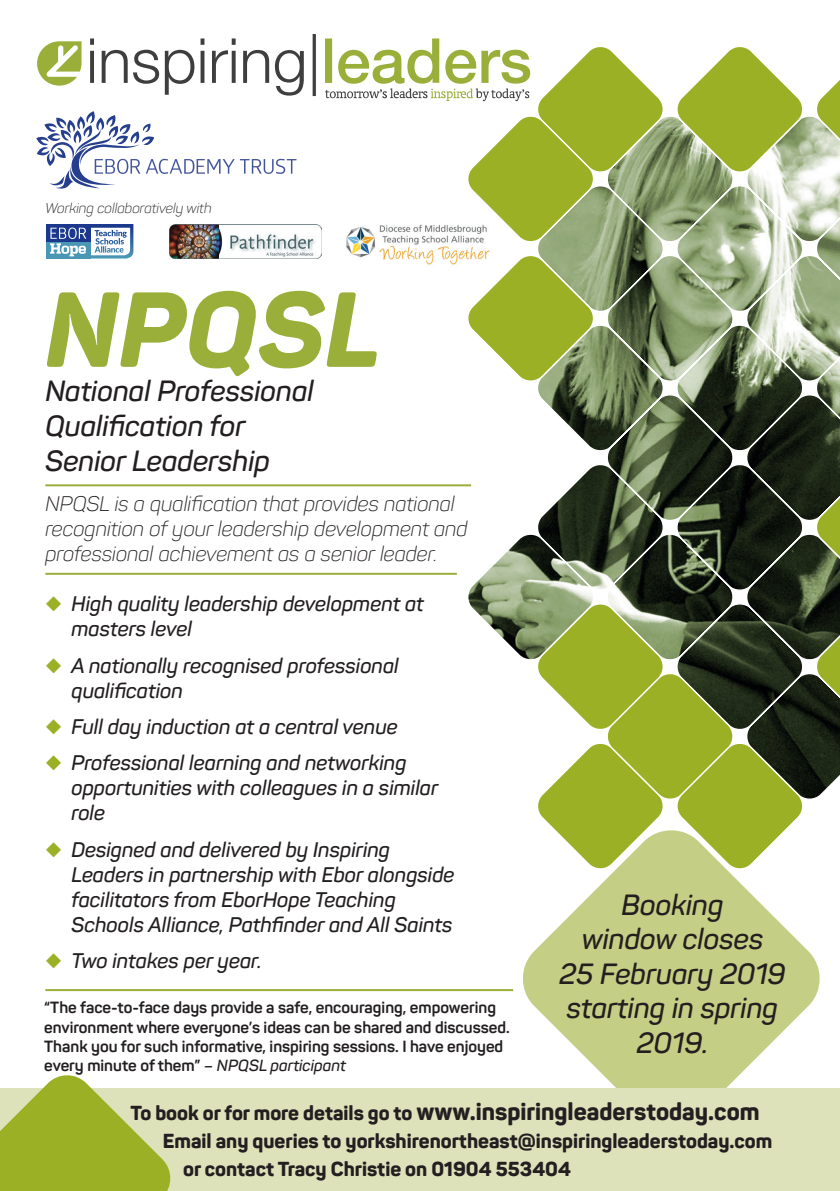
<style>
.page{position:relative;width:840px;height:1191px;background:#fff}
.page>*{position:absolute;margin:0;border:0;box-sizing:border-box;transform-origin:0 0}
.t1{font:italic 800 104.8px "Panton";color:#9aaf3a}
.t2{font:italic 600 28.8px/34.6px "Panton";color:#231f20}
.t3{font:800 24px "Panton";color:#231f20}
.t4{font:italic 600 20.8px/25px "Panton";color:#231f20}
.t5{font:italic 300 20.8px/25px "Panton";color:#231f20}
.t6{font:800 20px/28px "Panton";color:#231f20}
.t7{font:700 16px/19.2px "Panton";color:#231f20}
.t8{font:italic 300 14px "Panton";color:#231f20}
.s1{color:#9bb024}
.s2{font-weight:600;font-style:italic}
.s3{font-size:20px}
</style>
<div class="page">
<svg style="left:523px;top:872px;width:297px;height:215px;fill:#c4ce84"></svg>
<div style="left:0;top:1087px;width:839px;height:104px;background:#dde2bb"></div>
<svg style="left:90px;top:34px;width:226px;height:62px"></svg>
<svg style="left:37px;top:41px;width:44px;height:45px"></svg>
<svg style="left:36px;top:111px;width:260px;height:78px"></svg>
<img style="left:169px;top:225px;width:152px;height:33px">
<img style="left:346px;top:245px;width:118px;height:20px">
<hr style="left:45px;top:484px;width:426px;height:2px;background:#9aaf3a">
<hr style="left:45px;top:989px;width:468px;height:2px;background:#9aaf3a">
<hr style="left:45px;top:573px;width:411px;height:2px;background:#9aaf3a">
<svg style="left:0;top:1075px;width:173px;height:116px"></svg>
<svg style="left:464px;top:116px;width:375px;height:683px"></svg>
<svg style="left:325px;top:38px;width:341px;height:207px"></svg>
<svg style="left:464px;top:252px;width:132px;height:133px"></svg>
<svg style="left:673px;top:47px;width:132px;height:129px"></svg>
<svg style="left:812px;top:81px;width:27px;height:95px"></svg>
<svg style="left:812px;top:461px;width:27px;height:133px;background:#546132"></svg>
<svg style="left:812px;top:600px;width:27px;height:133px;background:#404a23"></svg>
<svg style="left:533px;top:600px;width:272px;height:272px"></svg>
<div style="left:46px;top:241px;width:45px;height:17px;background:#4997b5"></div>
<div style="left:46px;top:224px;width:45px;height:17px;background:#1b388c"></div>
<svg style="left:50px;top:224px;width:83px;height:34px"></svg>
<p class="t8" style="left:45px;top:200px;width:168px">Working collaboratively with</p>
<h1 class="t1" style="left:45px;top:263px;width:337px">NPQSL</h1>
<h2 class="t2" style="left:45px;top:374px;width:270px">National Professional<br>Qualification for<br>Senior Leadership</h2>
<p class="t5" style="left:45px;top:491px;width:423px">NPQSL is a qualification that provides national recognition of your leadership development and professional achievement as a senior leader.</p>
<p class="t4" style="left:71px;top:591px;width:354px;text-indent:-26px"><span class="s1">◆</span> High quality leadership development at masters level</p>
<p class="t4" style="left:71px;top:652px;width:329px;text-indent:-26px"><span class="s1">◆</span> A nationally recognised professional qualification</p>
<p class="t4" style="left:45px;top:714px;width:354px"><span class="s1">◆</span> Full day induction at a central venue</p>
<p class="t4" style="left:71px;top:750px;width:368px;text-indent:-26px"><span class="s1">◆</span> Professional learning and networking opportunities with colleagues in a similar role</p>
<p class="t4" style="left:71px;top:836px;width:384px;text-indent:-26px"><span class="s1">◆</span> Designed and delivered by Inspiring Leaders in partnership with Ebor alongside facilitators from EborHope Teaching Schools Alliance, Pathfinder and All Saints</p>
<p class="t4" style="left:45px;top:948px;width:218px"><span class="s1">◆</span> Two intakes per year.</p>
<h2 class="t2" style="left:559px;top:887px;width:228px;text-align:center">Booking<br>window closes<br>25 February 2019 starting in spring<br>2019.</h2>
<p class="t7" style="left:44px;top:998px;width:467px">“The face-to-face days provide a safe, encouraging, empowering environment where everyone’s ideas can be shared and discussed.<br>Thank you for such informative, inspiring sessions. I have enjoyed every minute of them” <span class="s2">– NPQSL participant</span></p>
<p class="t3" style="left:130px;top:1096px;width:630px"><span class="s3">To book or for more details go to</span> www.inspiringleaderstoday.com</p>
<p class="t6" style="left:183px;top:1126px;width:590px;text-indent:-20px">Email any queries to yorkshirenortheast@inspiringleaderstoday.com or contact Tracy Christie on 01904 553404</p>
</div>
